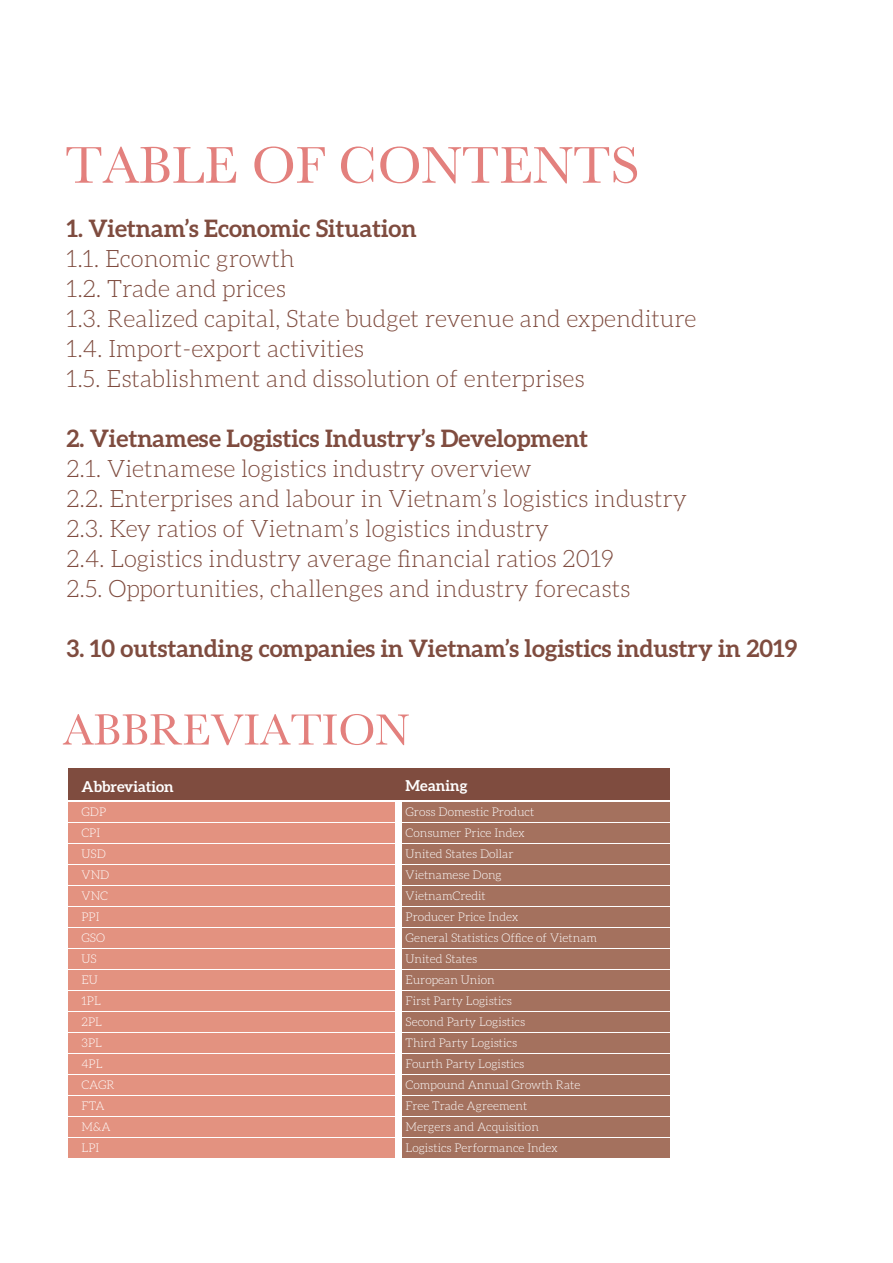
<style>
.page{position:relative;width:893px;height:1263px;background:#fff}
.page>*{position:absolute;margin:0;border:0;box-sizing:border-box;transform-origin:0 0}
.t1{font:60px "SVN Athena";color:#e3807d}
.t2{font:300 24px/30px "SVN Aleo";color:#7f4c3f}
.t3{font:700 24px "SVN Aleo";color:#7f4c3f}
.t4{font:700 15px "SVN Aleo";color:#fff}
.t5{font:300 12px "SVN Aleo";color:#fff}
</style>
<div class="page">
<div style="left:68px;top:768px;width:602px;height:32px;background:#7f4c3f"></div>
<div style="left:68px;top:802px;width:326px;height:20px;background:#e39280"></div>
<div style="left:68px;top:824px;width:326px;height:19px;background:#e39280"></div>
<div style="left:68px;top:844px;width:326px;height:20px;background:#e39280"></div>
<div style="left:68px;top:866px;width:326px;height:19px;background:#e39280"></div>
<div style="left:68px;top:887px;width:326px;height:19px;background:#e39280"></div>
<div style="left:68px;top:908px;width:326px;height:19px;background:#e39280"></div>
<div style="left:68px;top:929px;width:326px;height:19px;background:#e39280"></div>
<div style="left:68px;top:950px;width:326px;height:19px;background:#e39280"></div>
<div style="left:68px;top:971px;width:326px;height:19px;background:#e39280"></div>
<div style="left:68px;top:992px;width:326px;height:19px;background:#e39280"></div>
<div style="left:68px;top:1013px;width:326px;height:19px;background:#e39280"></div>
<div style="left:68px;top:1034px;width:326px;height:19px;background:#e39280"></div>
<div style="left:68px;top:1055px;width:326px;height:19px;background:#e39280"></div>
<div style="left:68px;top:1076px;width:326px;height:19px;background:#e39280"></div>
<div style="left:68px;top:1097px;width:326px;height:19px;background:#e39280"></div>
<div style="left:68px;top:1118px;width:326px;height:19px;background:#e39280"></div>
<div style="left:68px;top:1139px;width:326px;height:19px;background:#e39280"></div>
<div style="left:403px;top:802px;width:267px;height:20px;background:#a4715e"></div>
<div style="left:403px;top:824px;width:267px;height:19px;background:#a4715e"></div>
<div style="left:403px;top:844px;width:267px;height:20px;background:#a4715e"></div>
<div style="left:403px;top:866px;width:267px;height:19px;background:#a4715e"></div>
<div style="left:403px;top:887px;width:267px;height:19px;background:#a4715e"></div>
<div style="left:403px;top:908px;width:267px;height:19px;background:#a4715e"></div>
<div style="left:403px;top:929px;width:267px;height:19px;background:#a4715e"></div>
<div style="left:403px;top:950px;width:267px;height:19px;background:#a4715e"></div>
<div style="left:403px;top:971px;width:267px;height:19px;background:#a4715e"></div>
<div style="left:403px;top:992px;width:267px;height:19px;background:#a4715e"></div>
<div style="left:403px;top:1013px;width:267px;height:19px;background:#a4715e"></div>
<div style="left:403px;top:1034px;width:267px;height:19px;background:#a4715e"></div>
<div style="left:403px;top:1055px;width:267px;height:19px;background:#a4715e"></div>
<div style="left:403px;top:1076px;width:267px;height:19px;background:#a4715e"></div>
<div style="left:403px;top:1097px;width:267px;height:19px;background:#a4715e"></div>
<div style="left:403px;top:1118px;width:267px;height:19px;background:#a4715e"></div>
<div style="left:403px;top:1139px;width:267px;height:19px;background:#a4715e"></div>
<svg style="left:63px;top:714px;width:346px;height:31px"></svg>
<h1 class="t1" style="left:65px;top:120px;width:576px">TABLE OF CONTENTS</h1>
<p class="t3" style="left:67px;top:211px;width:352px">1. Vietnam’s Economic Situation</p>
<p class="t2" style="left:67px;top:242px;width:631px">1.1. Economic growth<br>1.2. Trade and prices<br>1.3. Realized capital, State budget revenue and expenditure 1.4. Import-export activities<br>1.5. Establishment and dissolution of enterprises</p>
<p class="t3" style="left:67px;top:421px;width:523px">2. Vietnamese Logistics Industry’s Development</p>
<p class="t2" style="left:67px;top:452px;width:622px">2.1. Vietnamese logistics industry overview<br>2.2. Enterprises and labour in Vietnam’s logistics industry 2.3. Key ratios of Vietnam’s logistics industry<br>2.4. Logistics industry average financial ratios 2019<br>2.5. Opportunities, challenges and industry forecasts</p>
<p class="t3" style="left:67px;top:631px;width:732px">3. 10 outstanding companies in Vietnam’s logistics industry in 2019</p>
<p class="t4" style="left:82px;top:776px;width:94px">Abbreviation</p>
<p class="t4" style="left:406px;top:775px;width:63px">Meaning</p>
<p class="t5" style="left:82px;top:804px;width:26px">GDP</p>
<p class="t5" style="left:406px;top:804px;width:130px">Gross Domestic Product</p>
<p class="t5" style="left:82px;top:825px;width:20px">CPI</p>
<p class="t5" style="left:406px;top:825px;width:121px">Consumer Price Index</p>
<p class="t5" style="left:82px;top:846px;width:26px">USD</p>
<p class="t5" style="left:406px;top:846px;width:110px">United States Dollar</p>
<p class="t5" style="left:82px;top:867px;width:29px">VND</p>
<p class="t5" style="left:406px;top:867px;width:98px">Vietnamese Dong</p>
<p class="t5" style="left:82px;top:888px;width:28px">VNC</p>
<p class="t5" style="left:406px;top:888px;width:82px">VietnamCredit</p>
<p class="t5" style="left:82px;top:909px;width:20px">PPI</p>
<p class="t5" style="left:406px;top:909px;width:114px">Producer Price Index</p>
<p class="t5" style="left:82px;top:930px;width:25px">GSO</p>
<p class="t5" style="left:406px;top:930px;width:193px">General Statistics Office of Vietnam</p>
<p class="t5" style="left:82px;top:951px;width:17px">US</p>
<p class="t5" style="left:406px;top:951px;width:73px">United States</p>
<p class="t5" style="left:82px;top:972px;width:18px">EU</p>
<p class="t5" style="left:406px;top:972px;width:91px">European Union</p>
<p class="t5" style="left:82px;top:993px;width:21px">1PL</p>
<p class="t5" style="left:406px;top:993px;width:108px">First Party Logistics</p>
<p class="t5" style="left:82px;top:1014px;width:22px">2PL</p>
<p class="t5" style="left:406px;top:1014px;width:121px">Second Party Logistics</p>
<p class="t5" style="left:82px;top:1035px;width:22px">3PL</p>
<p class="t5" style="left:406px;top:1035px;width:113px">Third Party Logistics</p>
<p class="t5" style="left:82px;top:1056px;width:23px">4PL</p>
<p class="t5" style="left:406px;top:1056px;width:120px">Fourth Party Logistics</p>
<p class="t5" style="left:82px;top:1077px;width:34px">CAGR</p>
<p class="t5" style="left:406px;top:1077px;width:176px">Compound Annual Growth Rate</p>
<p class="t5" style="left:82px;top:1098px;width:25px">FTA</p>
<p class="t5" style="left:406px;top:1098px;width:123px">Free Trade Agreement</p>
<p class="t5" style="left:82px;top:1119px;width:31px">M&amp;A</p>
<p class="t5" style="left:406px;top:1119px;width:135px">Mergers and Acquisition</p>
<p class="t5" style="left:82px;top:1140px;width:19px">LPI</p>
<p class="t5" style="left:406px;top:1140px;width:154px">Logistics Performance Index</p>
</div>
